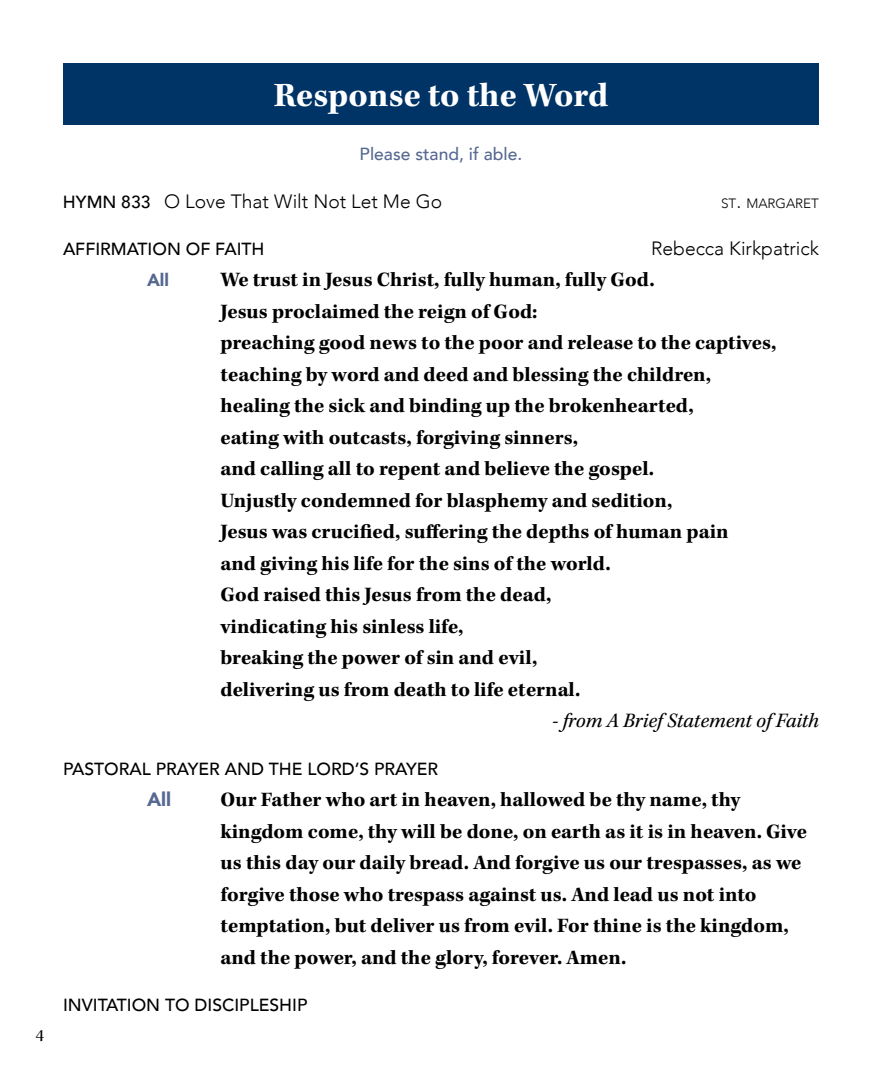
<style>
.page{position:relative;width:882px;height:1071px;background:#fff}
.page>*{position:absolute;margin:0;border:0;box-sizing:border-box;transform-origin:0 0}
.t1{font:700 35px "Kepler Std";letter-spacing:-.005em;color:#fff}
.t2{font:700 21px/31.5px "Kepler Std";color:#000}
.t3{font:italic 21px "Kepler Std";color:#000}
.t4{font:300 19.25px "Avenir";color:#000}
.t5{font:900 19.25px "Avenir";color:#566991}
.t6{font:500 17.5px "Avenir";color:#000}
.t7{font:500 17.5px "Avenir";color:#566991}
.t8{font:900 17.5px "Avenir";color:#566991}
.t9{font:17.5px "Kepler Std";color:#000}
.t10{font:300 13.47px "Avenir";color:#000}
.s1{font-weight:500;font-size:17.5px}
.s2{font-size:19.25px}
</style>
<div class="page">
<div style="left:63px;top:63px;width:756px;height:61px;background:#036"></div>
<p class="t9" style="left:36px;top:1026px;width:10px">4</p>
<h1 class="t1" style="left:274px;top:75px;width:336px">Response to the Word</h1>
<p class="t7" style="left:360px;top:139px;width:164px">Please stand, if able.</p>
<p class="t4" style="left:63px;top:190px;width:381px"><span class="s1">HYMN 833</span> O Love That Wilt Not Let Me Go</p>
<p class="t10" style="left:721px;top:195px;width:99px">ST<span class="s2">.</span> MARGARET</p>
<p class="t6" style="left:63px;top:234px;width:203px">AFFIRMATION OF FAITH</p>
<p class="t4" style="left:651px;top:237px;width:169px">Rebecca Kirkpatrick</p>
<p class="t8" style="left:147px;top:265px;width:24px">All</p>
<p class="t2" style="left:220px;top:265px;width:558px">We trust in Jesus Christ, fully human, fully God.<br>Jesus proclaimed the reign of God:<br>preaching good news to the poor and release to the captives, teaching by word and deed and blessing the children, healing the sick and binding up the brokenhearted,<br>eating with outcasts, forgiving sinners,<br>and calling all to repent and believe the gospel.<br>Unjustly condemned for blasphemy and sedition,<br>Jesus was crucified, suffering the depths of human pain<br>and giving his life for the sins of the world.<br>God raised this Jesus from the dead,<br>vindicating his sinless life,<br>breaking the power of sin and evil,<br>delivering us from death to life eternal.</p>
<p class="t3" style="left:552px;top:709px;width:268px">‑ from A Brief Statement of Faith</p>
<p class="t6" style="left:63px;top:753px;width:377px">PASTORAL PRAYER AND THE LORD’S PRAYER</p>
<p class="t5" style="left:147px;top:783px;width:26px">All</p>
<p class="t2" style="left:220px;top:785px;width:588px">Our Father who art in heaven, hallowed be thy name, thy kingdom come, thy will be done, on earth as it is in heaven. Give us this day our daily bread. And forgive us our trespasses, as we forgive those who trespass against us. And lead us not into temptation, but deliver us from evil. For thine is the kingdom, and the power, and the glory, forever. Amen.</p>
<p class="t6" style="left:63px;top:990px;width:246px">INVITATION TO DISCIPLESHIP</p>
</div>
